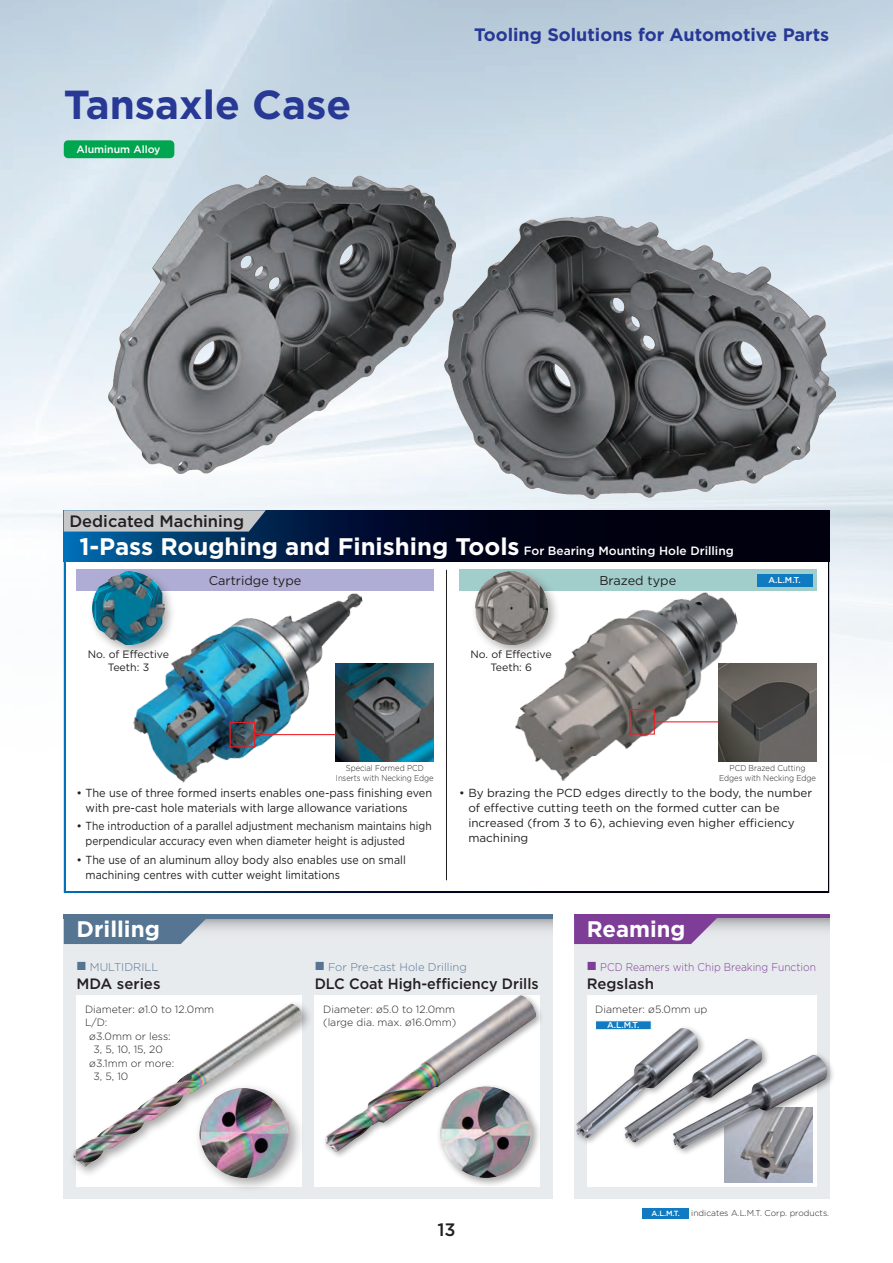
<style>
.page{position:relative;width:893px;height:1263px;background:#fff}
.page>*{position:absolute;margin:0;border:0;box-sizing:border-box;transform-origin:0 0}
.t1{font:700 40.5px "Gotham";color:#273895}
.t2{font:700 24px "Gotham";color:#fff}
.t3{font:700 22.5px "Gotham";color:#fff}
.t4{font:700 18px "Gotham";color:#273895}
.t5{font:500 18px "Gotham";color:#231f20}
.t6{font:500 16.5px "Gotham";color:#231f20}
.t7{font:500 15px "Gotham";color:#231f20;scale:.96 1}
.t8{font:500 15px "Gotham";color:#231f20}
.t9{font:12.75px "Gotham";color:#231f20}
.t10{font:11.7px/15px "Gotham";color:#231f20}
.t11{font:300 11.25px "Gotham";color:#7e3e98;scale:.91 1}
.t12{font:300 11.25px "Gotham";color:#567592}
.t13{font:10.65px/13.5px "Gotham";color:#231f20;text-align:center}
.t14{font:300 10.5px/13.5px "Gotham";color:#231f20}
.t15{font:500 10.5px "Gotham";color:#fff}
.t16{font:300 8.55px/10.6px "Gotham";color:#231f20;text-align:center;scale:.9 1}
.t17{font:300 8.55px "Gotham";color:#231f20}
.t18{font:500 8.55px "Gotham";color:#fff}
.t19{font:500 7.5px "Gotham";color:#fff}
.s1{font-weight:500;font-size:12px}
</style>
<div class="page">
<img style="left:0;top:0;width:893px;height:829px">
<div style="left:643px;top:1208px;width:46px;height:10px;background:#107bc1"></div>
<div style="left:64px;top:914px;width:489px;height:285px;background:#e8ebee"></div>
<div style="left:574px;top:914px;width:255px;height:285px;background:#e8ebee"></div>
<div style="left:77px;top:995px;width:225px;height:191px;background:#fff"></div>
<div style="left:315px;top:995px;width:225px;height:191px;background:#fff"></div>
<div style="left:64px;top:510px;width:765px;height:383px;background:#fff;border:4px solid #fff"></div>
<svg style="left:64px;top:510px;width:765px;height:51px;background:#00112e"></svg>
<div style="left:587px;top:995px;width:229px;height:191px;background:#fff"></div>
<svg style="left:64px;top:510px;width:202px;height:21px;background:#bbbfc3"></svg>
<div style="left:69px;top:999px;width:244px;height:179px;background:#231f20;opacity:.4"></div>
<img style="left:73px;top:1003px;width:228px;height:164px">
<div style="left:193px;top:1082px;width:112px;height:111px;background:#231f20;opacity:.4"></div>
<img style="left:199px;top:1088px;width:90px;height:90px">
<div style="left:323px;top:993px;width:221px;height:166px;background:#231f20;opacity:.4"></div>
<img style="left:326px;top:996px;width:210px;height:155px">
<div style="left:436px;top:1082px;width:105px;height:106px;background:#231f20;opacity:.4"></div>
<img style="left:440px;top:1086px;width:91px;height:92px">
<img style="left:724px;top:1157px;width:88px;height:25px">
<div style="left:573px;top:1025px;width:262px;height:132px;background:#231f20;opacity:.4"></div>
<img style="left:576px;top:1028px;width:251px;height:120px">
<img style="left:109px;top:176px;width:346px;height:297px">
<img style="left:444px;top:216px;width:392px;height:283px">
<div style="left:64px;top:140px;width:110px;height:18px;background:#00a54f;border-radius:4px"></div>
<div style="left:170px;top:918px;width:383px;height:26px;background:linear-gradient(to bottom,#bcbec1,#f2f5f8)"></div>
<div style="left:64px;top:914px;width:489px;height:5px;background:#567592"></div>
<svg style="left:64px;top:919px;width:146px;height:25px;background:#65819b"></svg>
<hr style="left:446px;top:570px;width:1px;height:310px;background:#231f20">
<div style="left:77px;top:570px;width:357px;height:21px;background:#afadd5"></div>
<div style="left:459px;top:570px;width:357px;height:21px;background:#a1cdcb"></div>
<div style="left:88px;top:567px;width:89px;height:91px;background:#231f20;opacity:.4"></div>
<img style="left:93px;top:572px;width:71px;height:72px">
<div style="left:470px;top:567px;width:90px;height:91px;background:#231f20;opacity:.4"></div>
<img style="left:475px;top:572px;width:72px;height:72px">
<img style="left:388px;top:663px;width:46px;height:98px">
<img style="left:759px;top:663px;width:57px;height:98px">
<img style="left:118px;top:592px;width:270px;height:191px">
<img style="left:498px;top:588px;width:261px;height:193px">
<div style="left:230px;top:722px;width:25px;height:25px;border:1px solid #ee1d23"></div>
<div style="left:629px;top:709px;width:26px;height:26px;border:1px solid #ee1d23"></div>
<hr style="left:255px;top:734px;width:81px;height:1px;background:#ee1d23">
<hr style="left:655px;top:721px;width:64px;height:1px;background:#ee1d23">
<div style="left:757px;top:574px;width:55px;height:13px;background:#107bc1"></div>
<hr style="left:574px;top:914px;width:255px;height:4px;background:#7e3e98">
<div style="left:680px;top:918px;width:149px;height:26px;background:linear-gradient(to bottom,#bcbec1,#f2f5f8)"></div>
<svg style="left:574px;top:918px;width:147px;height:26px;background:#8950a0"></svg>
<svg style="left:595px;top:1020px;width:57px;height:10px"></svg>
<h1 class="t1" style="left:64px;top:78px;width:289px">Tansaxle Case</h1>
<p class="t15" style="left:77px;top:142px;width:86px">Aluminum Alloy</p>
<h3 class="t4" style="left:474px;top:23px;width:357px">Tooling Solutions for Automotive Parts</h3>
<h3 class="t6" style="left:69px;top:510px;width:176px">Dedicated Machining</h3>
<h2 class="t2" style="left:79px;top:530px;width:656px">1-Pass Roughing and Finishing Tools <span class="s1">For Bearing Mounting Hole Drilling</span></h2>
<p class="t9" style="left:209px;top:572px;width:94px">Cartridge type</p>
<p class="t9" style="left:599px;top:572px;width:78px">Brazed type</p>
<p class="t13" style="left:88px;top:647px;width:83px">No. of Effective<br>Teeth: 3</p>
<p class="t13" style="left:471px;top:647px;width:83px">No. of Effective<br>Teeth: 6</p>
<p class="t18" style="left:768px;top:575px;width:34px">A.L.M.T.</p>
<p class="t16" style="left:336px;top:762px;width:110px">Special Formed PCD<br>Inserts with Necking Edge</p>
<p class="t16" style="left:719px;top:762px;width:109px">PCD Brazed Cutting<br>Edges with Necking Edge</p>
<p class="t10" style="left:86px;top:785px;width:348px;text-indent:-9px">• The use of three formed inserts enables one-pass finishing even with pre-cast hole materials with large allowance variations</p>
<p class="t10" style="left:86px;top:818px;width:348px;text-indent:-9px">• The introduction of a parallel adjustment mechanism maintains high perpendicular accuracy even when diameter height is adjusted</p>
<p class="t10" style="left:86px;top:852px;width:322px;text-indent:-9px">• The use of an aluminum alloy body also enables use on small machining centres with cutter weight limitations</p>
<p class="t10" style="left:468px;top:785px;width:345px;text-indent:-9px">• By brazing the PCD edges directly to the body, the number of effective cutting teeth on the formed cutter can be increased (from 3 to 6), achieving even higher efficiency machining</p>
<h3 class="t3" style="left:77px;top:914px;width:85px">Drilling</h3>
<h3 class="t3" style="left:587px;top:914px;width:100px">Reaming</h3>
<p class="t12" style="left:90px;top:959px;width:70px">MULTIDRILL</p>
<p class="t8" style="left:77px;top:973px;width:85px">MDA series</p>
<p class="t14" style="left:85px;top:1002px;width:131px">Diameter: ø1.0 to 12.0mm</p>
<p class="t14" style="left:85px;top:1015px;width:24px">L/D:</p>
<p class="t14" style="left:89px;top:1029px;width:83px">ø3.0mm or less:</p>
<p class="t14" style="left:94px;top:1042px;width:71px">3, 5, 10, 15, 20</p>
<p class="t14" style="left:89px;top:1056px;width:86px">ø3.1mm or more:</p>
<p class="t14" style="left:94px;top:1069px;width:36px">3, 5, 10</p>
<p class="t12" style="left:328px;top:959px;width:140px">For Pre-cast Hole Drilling</p>
<p class="t14" style="left:323px;top:1002px;width:135px">Diameter: ø5.0 to 12.0mm (large dia. max. ø16.0mm)</p>
<p class="t7" style="left:315px;top:973px;width:235px">DLC Coat High-efficiency Drills</p>
<p class="t11" style="left:600px;top:959px;width:239px">PCD Reamers with Chip Breaking Function</p>
<p class="t8" style="left:587px;top:973px;width:69px">Regslash</p>
<p class="t14" style="left:595px;top:1002px;width:114px">Diameter: ø5.0mm up</p>
<p class="t18" style="left:607px;top:1020px;width:34px">A.L.M.T.</p>
<p class="t19" style="left:651px;top:1208px;width:30px">A.L.M.T.</p>
<p class="t17" style="left:691px;top:1207px;width:139px">indicates A.L.M.T. Corp. products.</p>
<h3 class="t5" style="left:437px;top:1217px;width:20px">13</h3>
</div>
